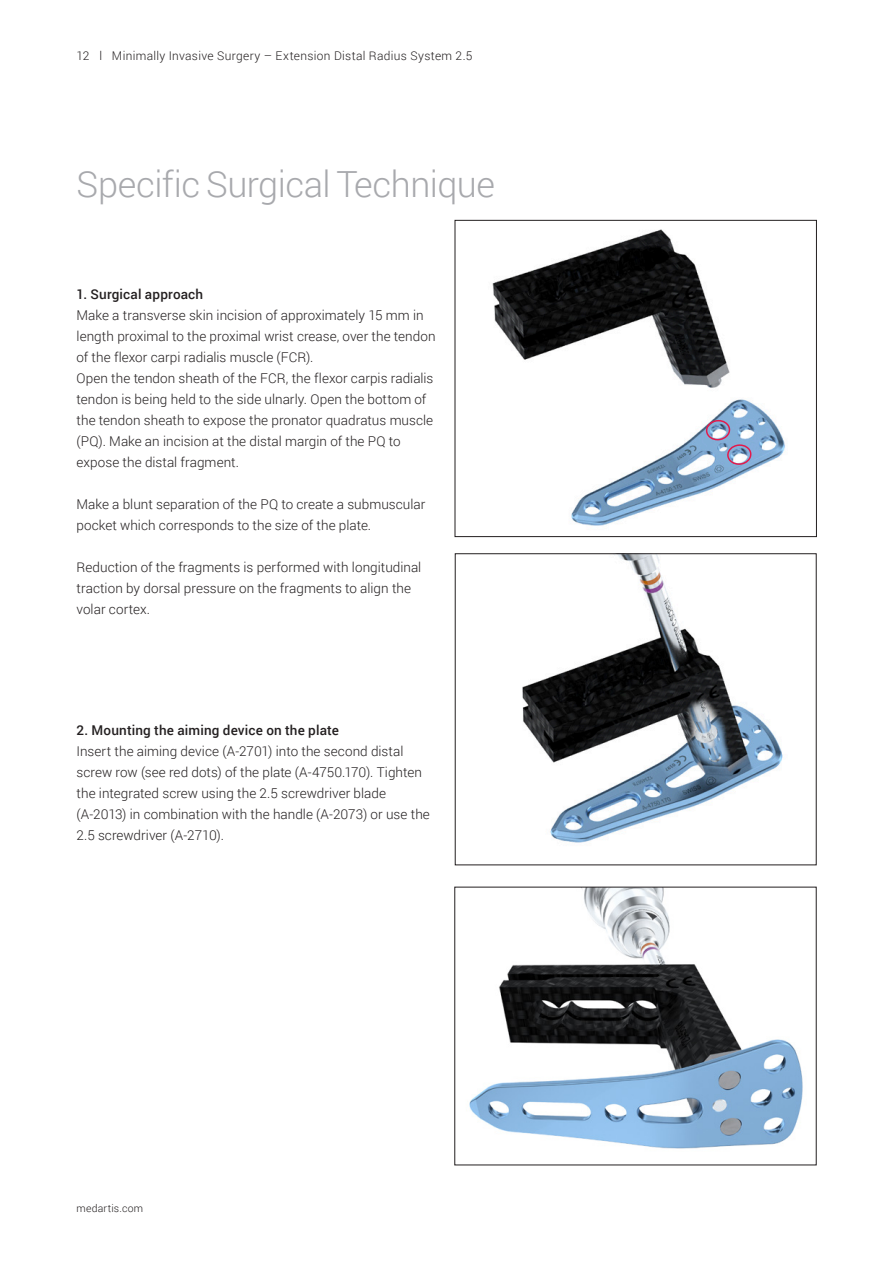
<style>
.page{position:relative;width:893px;height:1263px;background:#fff}
.page>*{position:absolute;margin:0;border:0;box-sizing:border-box;transform-origin:0 0}
._02_Untertitel_24pt{font:300 36px "Roboto";letter-spacing:-.015em;color:#a8a9ad}
._05_Lauftext_9pt_lin{font:300 13.5px/21px "Roboto";letter-spacing:.005em;color:#231f20}
._05_Lauftext_9pt_lin-2{font:500 13.5px "Roboto";letter-spacing:.01em;color:#231f20}
.t1{font:300 12px "Roboto";letter-spacing:.025em;color:#231f20}
.t2{font:300 10.5px "Roboto";letter-spacing:.02em;color:#231f20}
</style>
<div class="page">
<img style="left:492px;top:229px;width:293px;height:297px">
<div style="left:455px;top:220px;width:362px;height:317px;border:1px solid #231f20"></div>
<img style="left:469px;top:889px;width:334px;height:260px">
<svg style="left:706px;top:420px;width:45px;height:46px"></svg>
<img style="left:522px;top:555px;width:261px;height:288px">
<p class="t1" style="left:77px;top:47px;width:397px">12 l Minimally Invasive Surgery – Extension Distal Radius System 2.5</p>
<p class="_02_Untertitel_24pt" style="left:77px;top:159px;width:420px">Specific Surgical Technique</p>
<p class="_05_Lauftext_9pt_lin-2" style="left:77px;top:285px;width:128px">1. Surgical approach</p>
<p class="_05_Lauftext_9pt_lin" style="left:77px;top:304px;width:361px">Make a transverse skin incision of approximately 15 mm in length proximal to the proximal wrist crease, over the tendon of the flexor carpi radialis muscle (FCR).</p>
<p class="_05_Lauftext_9pt_lin" style="left:77px;top:367px;width:358px">Open the tendon sheath of the FCR, the flexor carpis radialis tendon is being held to the side ulnarly. Open the bottom of the tendon sheath to expose the pronator quadratus muscle (PQ). Make an incision at the distal margin of the PQ to expose the distal fragment.</p>
<p class="_05_Lauftext_9pt_lin" style="left:77px;top:493px;width:350px">Make a blunt separation of the PQ to create a submuscular pocket which corresponds to the size of the plate.</p>
<p class="_05_Lauftext_9pt_lin" style="left:77px;top:556px;width:346px">Reduction of the fragments is performed with longitudinal traction by dorsal pressure on the fragments to align the volar cortex.</p>
<p class="_05_Lauftext_9pt_lin-2" style="left:77px;top:721px;width:264px">2. Mounting the aiming device on the plate</p>
<p class="_05_Lauftext_9pt_lin" style="left:77px;top:740px;width:355px">Insert the aiming device (A-2701) into the second distal screw row (see red dots) of the plate (A-4750.170). Tighten the integrated screw using the 2.5 screwdriver blade (A-2013) in combination with the handle (A-2073) or use the 2.5 screwdriver (A-2710).</p>
<p class="t2" style="left:77px;top:1201px;width:68px">medartis.com</p>
</div>
